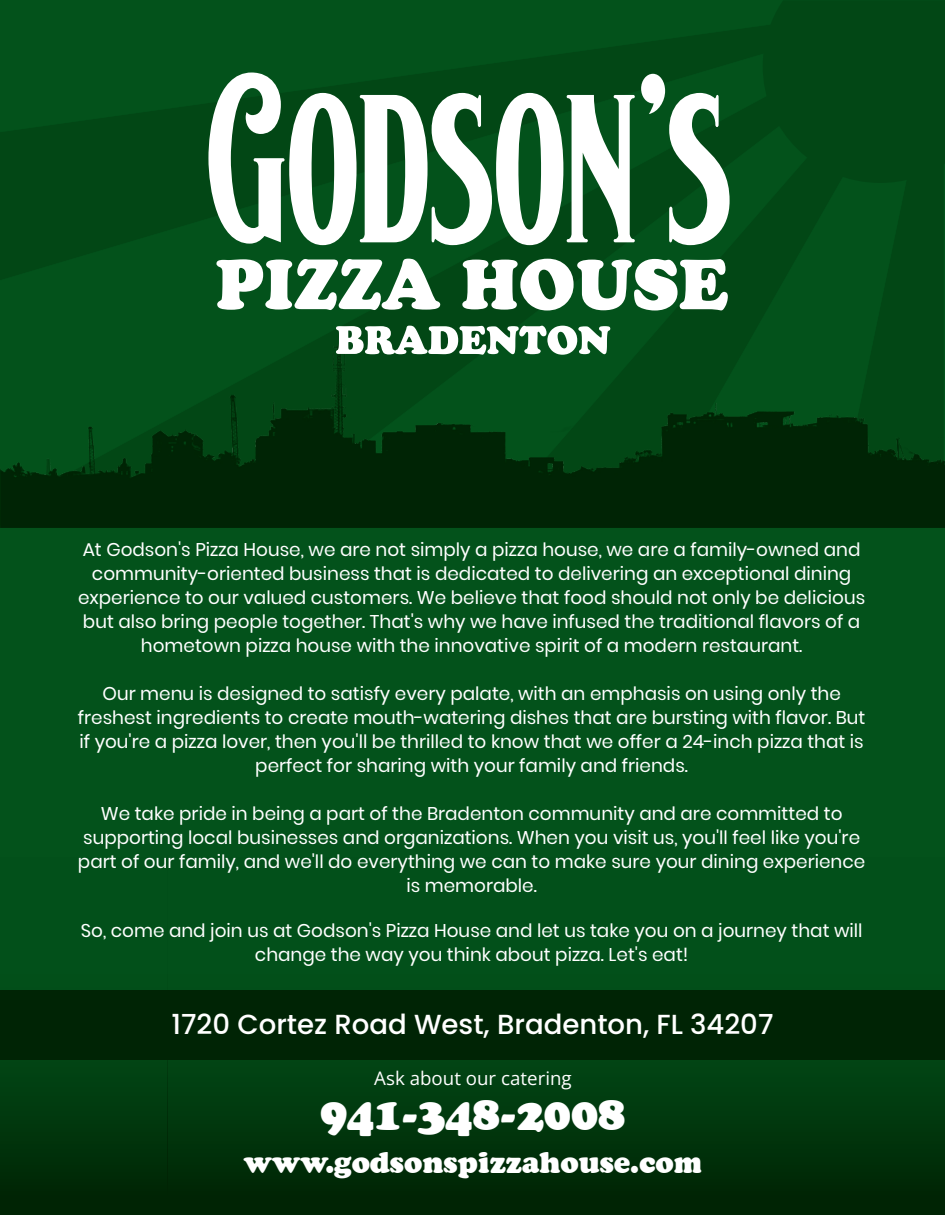
<style>
.page{position:relative;width:945px;height:1215px;background:#03521b}
.page>*{position:absolute;margin:0;border:0;box-sizing:border-box;transform-origin:0 0}
.t1{font:43.65px "Cooper BT Black Headline";color:#fff}
.t2{font:28.65px "Cooper BT Black Headline";color:#fff}
.t3{font:500 27.6px "Poppins";color:#fff}
.t4{font:18.75px "Open Sans";color:#fff}
.t5{font:18.45px/24px "Poppins";color:#fff;text-align:center}
</style>
<div class="page">
<svg style="left:0;top:132px;width:943px;height:204px;fill:#024715"></svg>
<svg style="left:8px;top:26px;width:755px;height:106px"></svg>
<div style="left:763px;top:1px;width:182px;height:182px;background:#024715"></div>
<img style="left:0;top:336px;width:945px;height:191px">
<svg style="left:0;top:1060px;width:945px;height:155px;background:#00330b"></svg>
<div style="left:0;top:990px;width:945px;height:70px;background:#002405"></div>
<svg style="left:208px;top:73px;width:427px;height:172px"></svg>
<svg style="left:641px;top:74px;width:89px;height:171px"></svg>
<svg style="left:216px;top:259px;width:224px;height:51px"></svg>
<svg style="left:462px;top:259px;width:266px;height:52px"></svg>
<svg style="left:336px;top:326px;width:274px;height:29px"></svg>
<p class="t5" style="left:78px;top:538px;width:789px">At Godson's Pizza House, we are not simply a pizza house, we are a family-owned and community-oriented business that is dedicated to delivering an exceptional dining experience to our valued customers. We believe that food should not only be delicious but also bring people together. That's why we have infused the traditional flavors of a hometown pizza house with the innovative spirit of a modern restaurant.</p>
<p class="t5" style="left:78px;top:682px;width:789px">Our menu is designed to satisfy every palate, with an emphasis on using only the freshest ingredients to create mouth-watering dishes that are bursting with flavor. But if you're a pizza lover, then you'll be thrilled to know that we offer a 24-inch pizza that is perfect for sharing with your family and friends.</p>
<p class="t5" style="left:78px;top:802px;width:789px">We take pride in being a part of the Bradenton community and are committed to supporting local businesses and organizations. When you visit us, you'll feel like you're part of our family, and we'll do everything we can to make sure your dining experience is memorable.</p>
<p class="t5" style="left:81px;top:919px;width:783px">So, come and join us at Godson's Pizza House and let us take you on a journey that will change the way you think about pizza. Let's eat!</p>
<h3 class="t3" style="left:172px;top:1008px;width:603px">1720 Cortez Road West, Bradenton, FL 34207</h3>
<p class="t4" style="left:374px;top:1066px;width:199px">Ask about our catering</p>
<h1 class="t1" style="left:320px;top:1088px;width:307px">941-348-2008</h1>
<h2 class="t2" style="left:243px;top:1145px;width:460px">www.godsonspizzahouse.com</h2>
</div>
